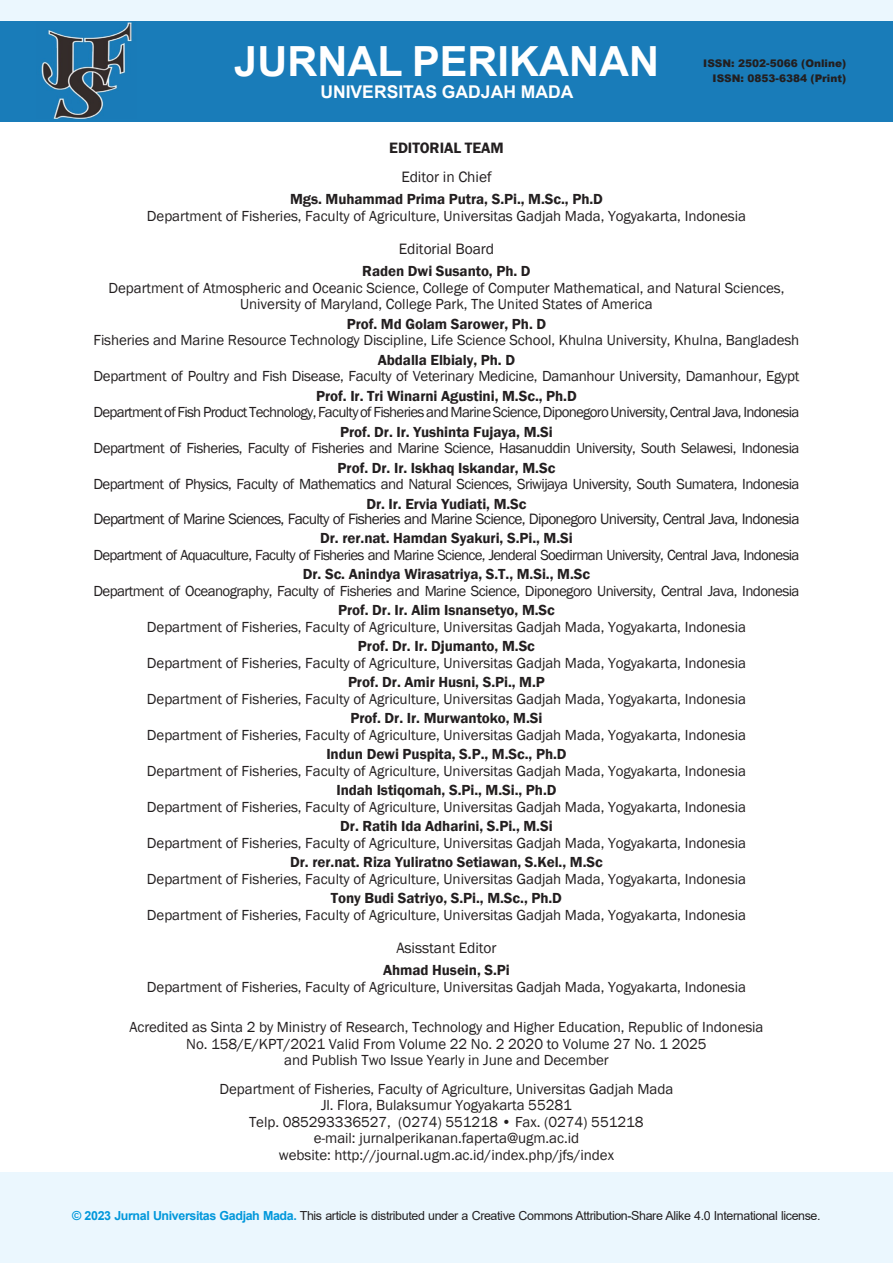
<style>
.page{position:relative;width:893px;height:1263px;background:#fff}
.page>*{position:absolute;margin:0;border:0;box-sizing:border-box;transform-origin:0 0}
.t1{font:700 41.55px "Arial";color:#fff}
.t2{font:700 17.55px "Arial";color:#fff}
.Abstrak{font:15.45px "Franklin Gothic";letter-spacing:-.05em;color:#231f20}
.Abstrak-2{font:15.45px "Franklin Gothic";letter-spacing:-.005em;color:#231f20}
.Abstrak-3{font:600 15.45px "Franklin Gothic";letter-spacing:-.005em;color:#231f20}
.Abstrak-4{font:15px "Franklin Gothic";letter-spacing:-.005em;color:#231f20}
.Nama{font:600 15px "Franklin Gothic";letter-spacing:-.005em;color:#231f20}
.Abstrak-5{font:15px "Franklin Gothic";letter-spacing:-.05em;color:#231f20}
.Abstrak-6{font:15px "Franklin Gothic";letter-spacing:-.04em;color:#231f20}
.Abstrak-7{font:15px "Franklin Gothic";letter-spacing:-.035em;color:#231f20}
.Abstrak-8{font:600 15px "Franklin Gothic";letter-spacing:-.005em;color:#231f20}
.t3{font:12.45px "Arial";letter-spacing:-.03em;color:#231f20}
.t4{font:900 10.5px "Arial";color:#231f20}
.s1{font-weight:700;color:#0097db}
</style>
<div class="page">
<div style="left:0;top:0;width:893px;height:122px;background:#ebf7fe"></div>
<div style="left:0;top:21px;width:893px;height:101px;background:#197cb9"></div>
<img style="left:41px;top:22px;width:94px;height:97px">
<div style="left:0;top:1173px;width:893px;height:90px;background:#ebf7fe"></div>
<h1 class="t1" style="left:234px;top:32px;width:426px">JURNAL PERIKANAN</h1>
<p class="t2" style="left:320px;top:79px;width:255px">UNIVERSITAS GADJAH MADA</p>
<p class="t4" style="left:703px;top:56px;width:144px">ISSN: 2502-5066 (Online)</p>
<p class="t4" style="left:713px;top:71px;width:135px">ISSN: 0853-6384 (Print)</p>
<p class="Abstrak-3" style="left:389px;top:139px;width:116px">EDITORIAL TEAM</p>
<p class="Abstrak-2" style="left:401px;top:167px;width:92px">Editor in Chief</p>
<p class="Abstrak-8" style="left:290px;top:190px;width:314px">Mgs. Muhammad Prima Putra, S.Pi., M.Sc., Ph.D</p>
<p class="Abstrak-4" style="left:147px;top:206px;width:601px">Department of Fisheries, Faculty of Agriculture, Universitas Gadjah Mada, Yogyakarta, Indonesia</p>
<p class="Abstrak-2" style="left:399px;top:239px;width:97px">Editorial Board</p>
<p class="Abstrak-8" style="left:362px;top:262px;width:170px">Raden Dwi Susanto, Ph. D</p>
<p class="Abstrak-4" style="left:109px;top:278px;width:677px">Department of Atmospheric and Oceanic Science, College of Computer Mathematical, and Natural Sciences,</p>
<p class="Abstrak-4" style="left:240px;top:295px;width:414px">University of Maryland, College Park, The United States of America</p>
<p class="Abstrak-8" style="left:347px;top:315px;width:201px">Prof. Md Golam Sarower, Ph. D</p>
<p class="Abstrak-4" style="left:94px;top:331px;width:707px">Fisheries and Marine Resource Technology Discipline, Life Science School, Khulna University, Khulna, Bangladesh</p>
<p class="Nama" style="left:378px;top:351px;width:139px">Abdalla Elbialy, Ph. D</p>
<p class="Abstrak-4" style="left:94px;top:367px;width:707px">Department of Poultry and Fish Disease, Faculty of Veterinary Medicine, Damanhour University, Damanhour, Egypt</p>
<p class="Nama" style="left:316px;top:387px;width:262px">Prof. Ir. Tri Winarni Agustini, M.Sc., Ph.D</p>
<p class="Abstrak-5" style="left:94px;top:403px;width:707px">Department of Fish Product Technology, Faculty of Fisheries and Marine Science, Diponegoro University, Central Java, Indonesia</p>
<p class="Nama" style="left:340px;top:423px;width:214px">Prof. Dr. Ir. Yushinta Fujaya, M.Si</p>
<p class="Abstrak-7" style="left:94px;top:439px;width:707px">Department of Fisheries, Faculty of Fisheries and Marine Science, Hasanuddin University, South Selawesi, Indonesia</p>
<p class="Nama" style="left:338px;top:459px;width:219px">Prof. Dr. Ir. Iskhaq Iskandar, M.Sc</p>
<p class="Abstrak-6" style="left:94px;top:475px;width:707px">Department of Physics, Faculty of Mathematics and Natural Sciences, Sriwijaya University, South Sumatera, Indonesia</p>
<p class="Nama" style="left:366px;top:495px;width:162px">Dr. Ir. Ervia Yudiati, M.Sc</p>
<p class="Abstrak" style="left:94px;top:509px;width:707px">Department of Marine Sciences, Faculty of Fisheries and Marine Science, Diponegoro University, Central Java, Indonesia</p>
<p class="Nama" style="left:320px;top:529px;width:254px">Dr. rer.nat. Hamdan Syakuri, S.Pi., M.Si</p>
<p class="Abstrak-5" style="left:94px;top:545px;width:707px">Department of Aquaculture, Faculty of Fisheries and Marine Science, Jenderal Soedirman University, Central Java, Indonesia</p>
<p class="Nama" style="left:303px;top:565px;width:289px">Dr. Sc. Anindya Wirasatriya, S.T., M.Si., M.Sc</p>
<p class="Abstrak-6" style="left:94px;top:581px;width:707px">Department of Oceanography, Faculty of Fisheries and Marine Science, Diponegoro University, Central Java, Indonesia</p>
<p class="Nama" style="left:338px;top:601px;width:218px">Prof. Dr. Ir. Alim Isnansetyo, M.Sc</p>
<p class="Abstrak-4" style="left:147px;top:617px;width:601px">Department of Fisheries, Faculty of Agriculture, Universitas Gadjah Mada, Yogyakarta, Indonesia</p>
<p class="Nama" style="left:358px;top:637px;width:178px">Prof. Dr. Ir. Djumanto, M.Sc</p>
<p class="Abstrak-4" style="left:147px;top:653px;width:601px">Department of Fisheries, Faculty of Agriculture, Universitas Gadjah Mada, Yogyakarta, Indonesia</p>
<p class="Nama" style="left:348px;top:673px;width:198px">Prof. Dr. Amir Husni, S.Pi., M.P</p>
<p class="Abstrak-4" style="left:147px;top:689px;width:601px">Department of Fisheries, Faculty of Agriculture, Universitas Gadjah Mada, Yogyakarta, Indonesia</p>
<p class="Nama" style="left:350px;top:709px;width:194px">Prof. Dr. Ir. Murwantoko, M.Si</p>
<p class="Abstrak-4" style="left:147px;top:725px;width:601px">Department of Fisheries, Faculty of Agriculture, Universitas Gadjah Mada, Yogyakarta, Indonesia</p>
<p class="Nama" style="left:326px;top:745px;width:242px">Indun Dewi Puspita, S.P., M.Sc., Ph.D</p>
<p class="Abstrak-4" style="left:147px;top:761px;width:601px">Department of Fisheries, Faculty of Agriculture, Universitas Gadjah Mada, Yogyakarta, Indonesia</p>
<p class="Nama" style="left:336px;top:781px;width:222px">Indah Istiqomah, S.Pi., M.Si., Ph.D</p>
<p class="Abstrak-4" style="left:147px;top:797px;width:601px">Department of Fisheries, Faculty of Agriculture, Universitas Gadjah Mada, Yogyakarta, Indonesia</p>
<p class="Nama" style="left:340px;top:817px;width:214px">Dr. Ratih Ida Adharini, S.Pi., M.Si</p>
<p class="Abstrak-4" style="left:147px;top:833px;width:601px">Department of Fisheries, Faculty of Agriculture, Universitas Gadjah Mada, Yogyakarta, Indonesia</p>
<p class="Nama" style="left:290px;top:853px;width:314px">Dr. rer.nat. Riza Yuliratno Setiawan, S.Kel., M.Sc</p>
<p class="Abstrak-4" style="left:147px;top:869px;width:601px">Department of Fisheries, Faculty of Agriculture, Universitas Gadjah Mada, Yogyakarta, Indonesia</p>
<p class="Nama" style="left:331px;top:889px;width:233px">Tony Budi Satriyo, S.Pi., M.Sc., Ph.D</p>
<p class="Abstrak-4" style="left:147px;top:905px;width:601px">Department of Fisheries, Faculty of Agriculture, Universitas Gadjah Mada, Yogyakarta, Indonesia</p>
<p class="Abstrak-2" style="left:396px;top:938px;width:102px">Asisstant Editor</p>
<p class="Nama" style="left:383px;top:961px;width:128px">Ahmad Husein, S.Pi</p>
<p class="Abstrak-4" style="left:147px;top:977px;width:601px">Department of Fisheries, Faculty of Agriculture, Universitas Gadjah Mada, Yogyakarta, Indonesia</p>
<p class="Abstrak-4" style="left:129px;top:1018px;width:636px">Acredited as Sinta 2 by Ministry of Research, Technology and Higher Education, Republic of Indonesia</p>
<p class="Abstrak-4" style="left:186px;top:1034px;width:522px">No. 158/E/KPT/2021 Valid From Volume 22 No. 2 2020 to Volume 27 No. 1 2025</p>
<p class="Abstrak-4" style="left:284px;top:1051px;width:326px">and Publish Two Issue Yearly in June and December</p>
<p class="Abstrak-4" style="left:220px;top:1079px;width:455px">Department of Fisheries, Faculty of Agriculture, Universitas Gadjah Mada</p>
<p class="Abstrak-4" style="left:321px;top:1096px;width:252px">Jl. Flora, Bulaksumur Yogyakarta 55281</p>
<p class="Abstrak-4" style="left:249px;top:1112px;width:396px">Telp. 085293336527, (0274) 551218 • Fax. (0274) 551218</p>
<p class="Abstrak-4" style="left:314px;top:1129px;width:267px">e-mail: jurnalperikanan.faperta@ugm.ac.id</p>
<p class="Abstrak-4" style="left:279px;top:1145px;width:337px">website: http://journal.ugm.ac.id/index.php/jfs/index</p>
<p class="t3" style="left:72px;top:1207px;width:750px"><span class="s1">© 2023 Jurnal Universitas Gadjah Mada.</span> This article is distributed under a Creative Commons Attribution-Share Alike 4.0 International license.</p>
</div>
